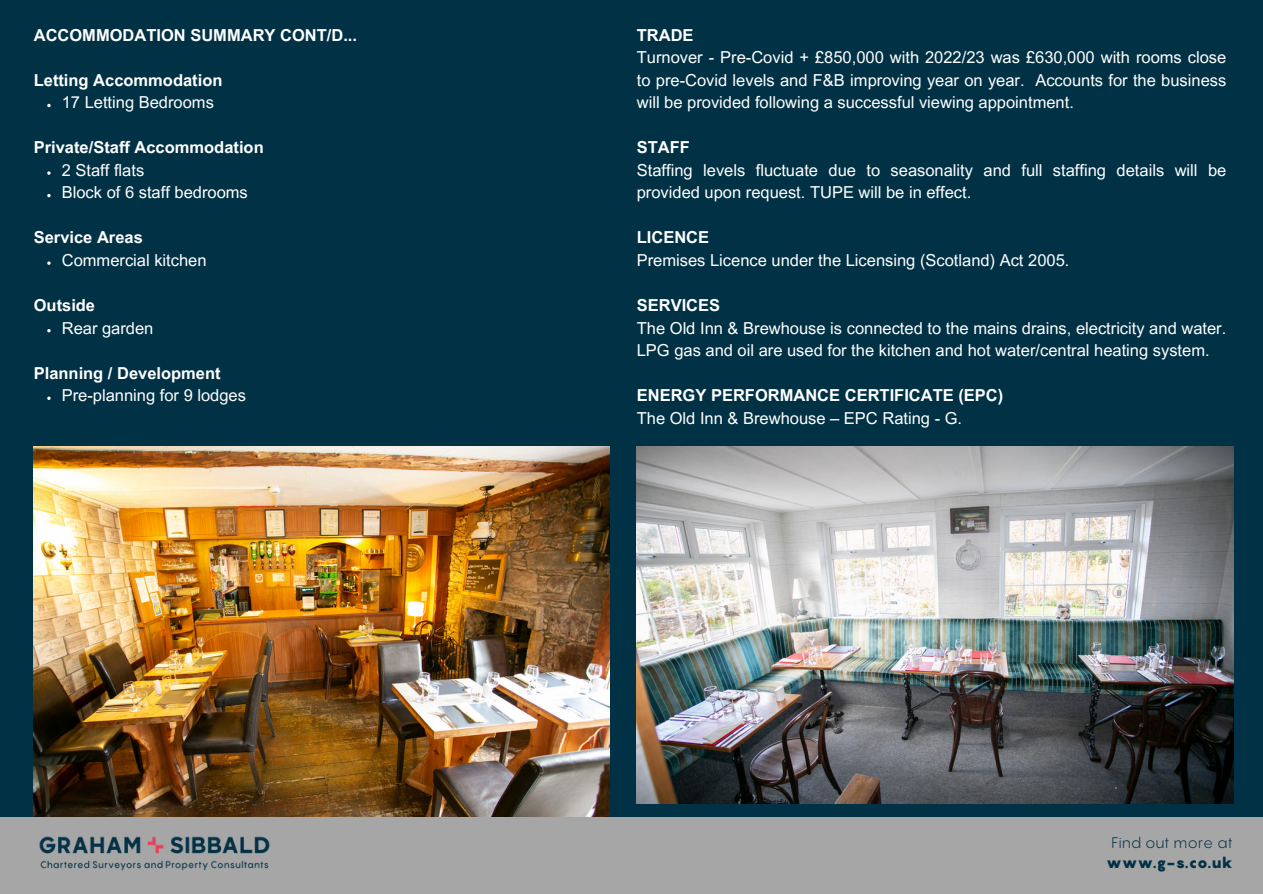
<style>
.page{position:relative;width:1263px;height:894px;background:#fff}
.page>*{position:absolute;margin:0;border:0;box-sizing:border-box;transform-origin:0 0}
.t1{font:16.5px/22.5px "Arial MT Pro";color:#fff}
.t2{font:700 16.5px "Arial MT Pro";color:#fff}
.t3{font:15px "Pangram";color:#003145}
.t4{font:900 15px "Pangram";color:#003145}
</style>
<div class="page">
<div style="left:0;top:0;width:1263px;height:893px;background:#003145"></div>
<img style="left:637px;top:446px;width:596px;height:357px">
<img style="left:34px;top:446px;width:576px;height:371px">
<div style="left:0;top:817px;width:1263px;height:76px;background:#a6a6a6"></div>
<svg style="left:47px;top:104px;width:4px;height:3px"></svg>
<svg style="left:47px;top:171px;width:4px;height:4px"></svg>
<svg style="left:47px;top:194px;width:4px;height:3px"></svg>
<svg style="left:47px;top:261px;width:4px;height:4px"></svg>
<svg style="left:47px;top:329px;width:4px;height:3px"></svg>
<svg style="left:47px;top:396px;width:4px;height:4px"></svg>
<img style="left:39px;top:836px;width:231px;height:35px">
<p class="t2" style="left:34px;top:29px;width:325px">ACCOMMODATION SUMMARY CONT/D...</p>
<p class="t2" style="left:34px;top:74px;width:190px">Letting Accommodation</p>
<p class="t1" style="left:62px;top:93px;width:154px">17 Letting Bedrooms</p>
<p class="t2" style="left:34px;top:141px;width:231px">Private/Staff Accommodation</p>
<p class="t1" style="left:62px;top:161px;width:84px">2 Staff flats</p>
<p class="t1" style="left:62px;top:183px;width:188px">Block of 6 staff bedrooms</p>
<p class="t2" style="left:34px;top:231px;width:111px">Service Areas</p>
<p class="t1" style="left:62px;top:251px;width:146px">Commercial kitchen</p>
<p class="t2" style="left:34px;top:299px;width:63px">Outside</p>
<p class="t1" style="left:62px;top:318px;width:93px">Rear garden</p>
<p class="t2" style="left:34px;top:366px;width:188px">Planning / Development</p>
<p class="t1" style="left:62px;top:386px;width:186px">Pre-planning for 9 lodges</p>
<p class="t2" style="left:637px;top:29px;width:58px">TRADE</p>
<p class="t1" style="left:637px;top:48px;width:591px;text-align:justify">Turnover - Pre-Covid + £850,000 with 2022/23 was £630,000 with rooms close to pre-Covid levels and F&amp;B improving year on year. Accounts for the business will be provided following a successful viewing appointment.</p>
<p class="t2" style="left:637px;top:141px;width:55px">STAFF</p>
<p class="t1" style="left:637px;top:161px;width:591px">Staffing levels fluctuate due to seasonality and full staffing details will be provided upon request. TUPE will be in effect.</p>
<p class="t2" style="left:637px;top:231px;width:74px">LICENCE</p>
<p class="t1" style="left:637px;top:251px;width:434px">Premises Licence under the Licensing (Scotland) Act 2005.</p>
<p class="t2" style="left:637px;top:299px;width:85px">SERVICES</p>
<p class="t1" style="left:637px;top:318px;width:591px">The Old Inn &amp; Brewhouse is connected to the mains drains, electricity and water.<br>LPG gas and oil are used for the kitchen and hot water/central heating system.</p>
<p class="t2" style="left:637px;top:389px;width:368px">ENERGY PERFORMANCE CERTIFICATE (EPC)</p>
<p class="t1" style="left:637px;top:408px;width:327px">The Old Inn &amp; Brewhouse – EPC Rating - G.</p>
<p class="t3" style="left:1111px;top:832px;width:123px">Find out more at</p>
<p class="t4" style="left:1106px;top:853px;width:128px">www.g-s.co.uk</p>
</div>
